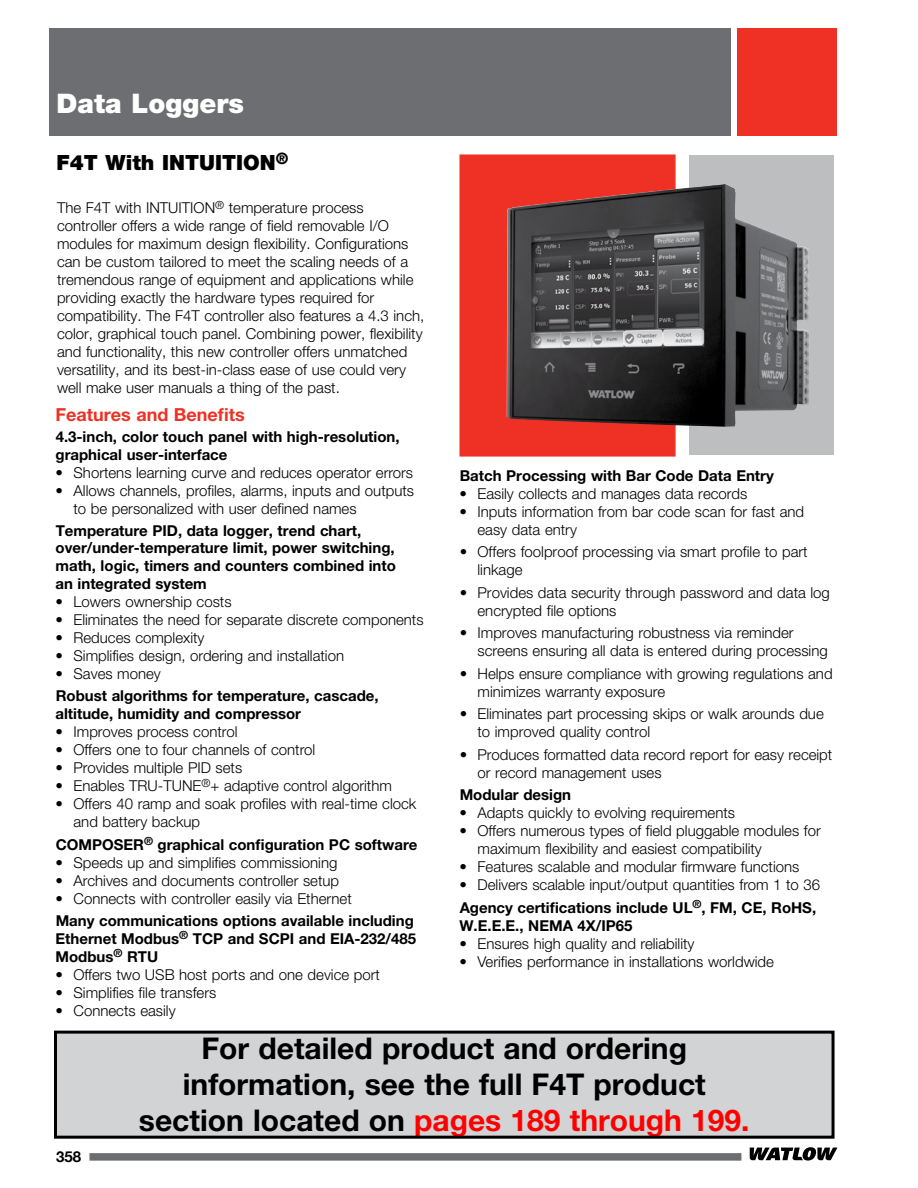
<style>
.page{position:relative;width:918px;height:1188px;background:#fff}
.page>*{position:absolute;margin:0;border:0;box-sizing:border-box;transform-origin:0 0}
.t1{font:700 30px/36px "Helvetica Neue LT Std";color:#000;text-align:center}
.t2{font:900 27px "Helvetica Neue LT Std";color:#fff}
.t3{font:900 21px "Helvetica Neue LT Std";color:#000}
.t4{font:700 18px "Helvetica Neue LT Std";color:#ee3124}
.t5{font:300 15px/18px "Helvetica Neue LT Std";color:#000}
.t6{font:700 15px/18px "Helvetica Neue LT Std";color:#000}
.t7{font:700 15px "Helvetica Neue";color:#000}
.s1{font-weight:700}
.s2{color:#f00}
</style>
<div class="page">
<div style="left:49px;top:28px;width:682px;height:108px;background:#6d6e71"></div>
<div style="left:737px;top:28px;width:100px;height:108px;background:#ee3124"></div>
<div style="left:89px;top:1153px;width:652px;height:8px;background:#6d6e71"></div>
<svg style="left:750px;top:1147px;width:87px;height:14px"></svg>
<div style="left:690px;top:155px;width:144px;height:300px;background:#bcbec0"></div>
<div style="left:459px;top:154px;width:217px;height:303px;background:#ee3124;border:2px solid #ee3124"></div>
<img style="left:507px;top:184px;width:302px;height:243px">
<div style="left:56px;top:1032px;width:777px;height:105px;background:#d1d3d4"></div>
<div style="left:54px;top:1031px;width:781px;height:108px;border:3px solid #000"></div>
<h2 class="t2" style="left:57px;top:88px;width:189px">Data Loggers</h2>
<h3 class="t3" style="left:57px;top:150px;width:233px">F4T With INTUITION<sup>®</sup></h3>
<p class="t5" style="left:57px;top:198px;width:369px">The F4T with INTUITION<sup>®</sup> temperature process controller offers a wide range of field removable I/O modules for maximum design flexibility. Configurations can be custom tailored to meet the scaling needs of a tremendous range of equipment and applications while providing exactly the hardware types required for compatibility. The F4T controller also features a 4.3 inch, color, graphical touch panel. Combining power, flexibility and functionality, this new controller offers unmatched versatility, and its best-in-class ease of use could very well make user manuals a thing of the past.</p>
<p class="t4" style="left:56px;top:403px;width:191px">Features and Benefits</p>
<p class="t6" style="left:56px;top:427px;width:346px">4.3-inch, color touch panel with high-resolution, graphical user-interface</p>
<p class="t5" style="left:56px;top:463px;width:359px">• Shortens learning curve and reduces operator errors</p>
<p class="t5" style="left:74px;top:481px;width:342px;text-indent:-18px">• Allows channels, profiles, alarms, inputs and outputs to be personalized with user defined names</p>
<p class="t6" style="left:56px;top:521px;width:342px">Temperature PID, data logger, trend chart, over/under-temperature limit, power switching, math, logic, timers and counters combined into an integrated system</p>
<p class="t5" style="left:56px;top:592px;width:178px">• Lowers ownership costs</p>
<p class="t5" style="left:56px;top:610px;width:370px">• Eliminates the need for separate discrete components</p>
<p class="t5" style="left:56px;top:628px;width:151px">• Reduces complexity</p>
<p class="t5" style="left:56px;top:646px;width:290px">• Simplifies design, ordering and installation</p>
<p class="t5" style="left:56px;top:664px;width:107px">• Saves money</p>
<p class="t6" style="left:56px;top:686px;width:325px">Robust algorithms for temperature, cascade, altitude, humidity and compressor</p>
<p class="t5" style="left:56px;top:722px;width:183px">• Improves process control</p>
<p class="t5" style="left:56px;top:740px;width:261px">• Offers one to four channels of control</p>
<p class="t5" style="left:56px;top:758px;width:188px">• Provides multiple PID sets</p>
<p class="t5" style="left:56px;top:776px;width:338px">• Enables TRU-TUNE<sup>®</sup>+ adaptive control algorithm</p>
<p class="t5" style="left:74px;top:794px;width:344px;text-indent:-18px">• Offers 40 ramp and soak profiles with real-time clock and battery backup</p>
<p class="t6" style="left:56px;top:835px;width:363px">COMPOSER<sup>®</sup> graphical configuration PC software</p>
<p class="t5" style="left:56px;top:853px;width:283px">• Speeds up and simplifies commissioning</p>
<p class="t5" style="left:56px;top:871px;width:285px">• Archives and documents controller setup</p>
<p class="t5" style="left:56px;top:889px;width:298px">• Connects with controller easily via Ethernet</p>
<p class="t6" style="left:56px;top:911px;width:362px">Many communications options available including<br>Ethernet Modbus<sup>®</sup> TCP and SCPI and EIA-232/485<br>Modbus<sup>®</sup> RTU</p>
<p class="t5" style="left:55px;top:965px;width:326px">• Offers two USB host ports and one device port</p>
<p class="t5" style="left:55px;top:983px;width:162px">• Simplifies file transfers</p>
<p class="t5" style="left:55px;top:1001px;width:122px">• Connects easily</p>
<p class="t6" style="left:460px;top:466px;width:316px">Batch Processing with Bar Code Data Entry</p>
<p class="t5" style="left:459px;top:484px;width:289px">• Easily collects and manages data records</p>
<p class="t5" style="left:478px;top:502px;width:328px;text-indent:-18px">• Inputs information from bar code scan for fast and easy data entry</p>
<p class="t5" style="left:478px;top:543px;width:332px;text-indent:-18px">• Offers foolproof processing via smart profile to part linkage</p>
<p class="t5" style="left:478px;top:583px;width:354px;text-indent:-18px">• Provides data security through password and data log encrypted file options</p>
<p class="t5" style="left:478px;top:624px;width:352px;text-indent:-18px">• Improves manufacturing robustness via reminder screens ensuring all data is entered during processing</p>
<p class="t5" style="left:478px;top:664px;width:357px;text-indent:-18px">• Helps ensure compliance with growing regulations and minimizes warranty exposure</p>
<p class="t5" style="left:478px;top:705px;width:348px;text-indent:-18px">• Eliminates part processing skips or walk arounds due to improved quality control</p>
<p class="t5" style="left:478px;top:745px;width:356px;text-indent:-18px">• Produces formatted data record report for easy receipt or record management uses</p>
<p class="t6" style="left:460px;top:786px;width:113px">Modular design</p>
<p class="t5" style="left:459px;top:804px;width:277px">• Adapts quickly to evolving requirements</p>
<p class="t5" style="left:478px;top:822px;width:345px;text-indent:-18px">• Offers numerous types of field pluggable modules for maximum flexibility and easiest compatibility</p>
<p class="t5" style="left:459px;top:858px;width:341px">• Features scalable and modular firmware functions</p>
<p class="t5" style="left:459px;top:873px;width:362px;line-height:22.5px">• Delivers scalable input/output quantities from 1 to 36<br><span class="s1">Agency certifications include UL</span><sup>®</sup><span class="s1">, FM, CE, RoHS,</span></p>
<p class="t6" style="left:459px;top:916px;width:175px">W.E.E.E., NEMA 4X/IP65</p>
<p class="t5" style="left:459px;top:934px;width:237px">• Ensures high quality and reliability</p>
<p class="t5" style="left:459px;top:952px;width:316px">• Verifies performance in installations worldwide</p>
<p class="t7" style="left:56px;top:1147px;width:27px">358</p>
<h1 class="t1" style="left:139px;top:1030px;width:612px">For detailed product and ordering information, see the full F4T product section located on <span class="s2">pages 189 through 199.</span></h1>
</div>
